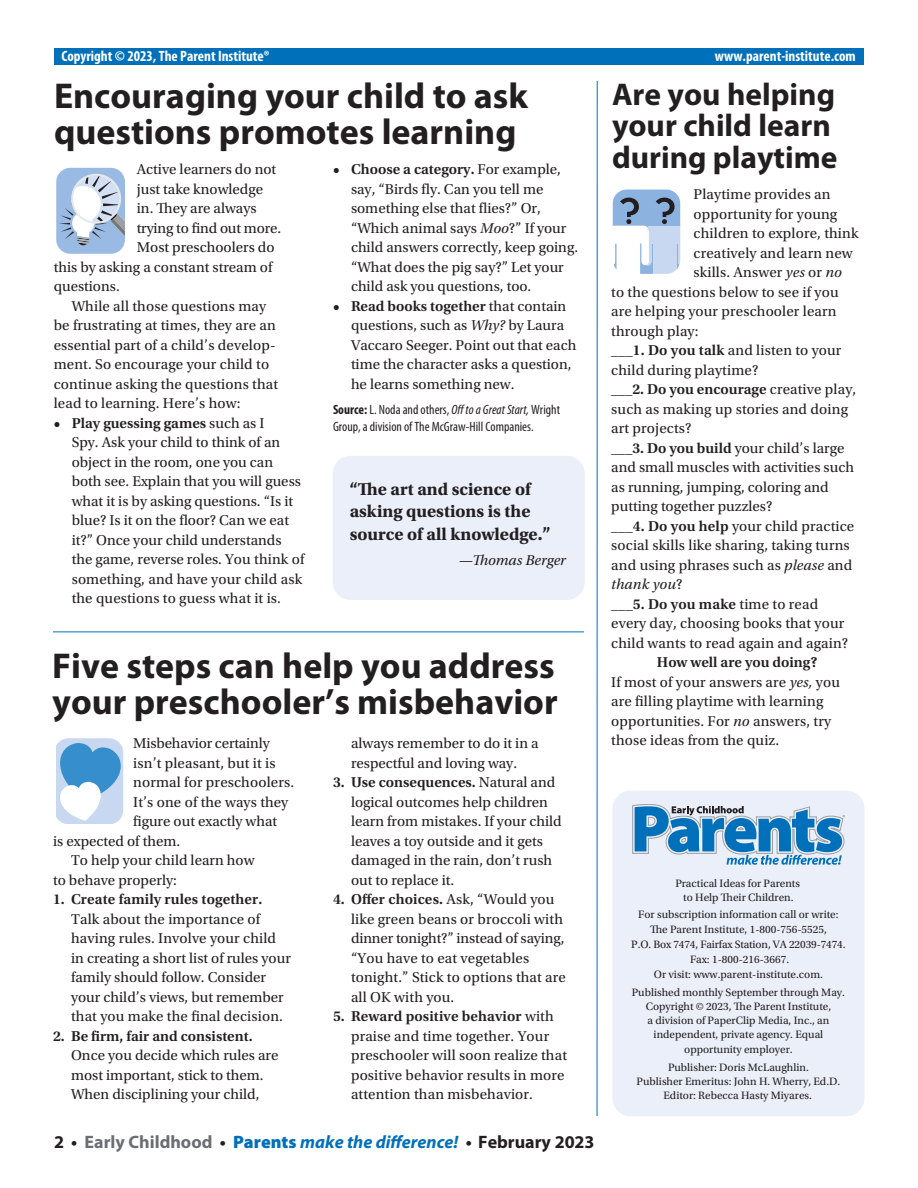
<style>
.page{position:relative;width:918px;height:1188px;background:#fff}
.page>*{position:absolute;margin:0;border:0;box-sizing:border-box;transform-origin:0 0}
.t1{font:700 36px/36px "Myriad Pro";color:#231f20}
.t2{font:700 31.5px/31.5px "Myriad Pro";color:#231f20}
.t3{font:700 18px/22.5px "Utopia Std";color:#231f20}
.t4{font:italic 700 18px "Myriad Pro";color:#0070ba}
.t5{font:15px/19.5px "Utopia Std";color:#231f20}
.t6{font:600 15px "Utopia Std";color:#231f20}
.t7{font:700 condensed 15px "Myriad Pro";color:#fff}
.t8{font:italic 15px "Utopia Std";color:#231f20}
.t9{font:condensed 13.5px/16.5px "Myriad Pro";color:#231f20}
.t10{font:11.25px/14.1px "Utopia Std";color:#231f20;text-align:center}
.s1{font-weight:600}
.s2{font-style:italic}
.s3{font-weight:700}
.s4{font-weight:400}
.s5{font-style:normal}
.s6{font-style:normal;color:#231f20}
.s7{font-style:normal;color:#6c6d70}
.s8{font-weight:900;font-style:normal}
</style>
<div class="page">
<div style="left:612px;top:791px;width:252px;height:325px;background:#eaeff9;border-radius:18px"></div>
<svg style="left:632px;top:804px;width:213px;height:61px"></svg>
<div style="left:54px;top:49px;width:810px;height:16px;background:#0070ba"></div>
<hr style="left:53px;top:632px;width:531px;height:1px;background:#0070ba">
<hr style="left:597px;top:81px;width:1px;height:1035px;background:#0070ba">
<svg style="left:612px;top:189px;width:69px;height:85px"></svg>
<div style="left:333px;top:456px;width:252px;height:144px;background:#eaeff9;border-radius:18px"></div>
<svg style="left:56px;top:167px;width:69px;height:87px"></svg>
<svg style="left:56px;top:738px;width:68px;height:86px"></svg>
<p class="t7" style="left:62px;top:46px;width:210px">Copyright © 2023, The Parent Institute®</p>
<p class="t7" style="left:715px;top:46px;width:142px">www.parent-institute.com</p>
<h1 class="t1" style="left:54px;top:77px;width:476px">Encouraging your child to ask questions promotes learning</h1>
<h2 class="t2" style="left:612px;top:77px;width:227px">Are you helping your child learn during playtime</h2>
<p class="t5" style="left:137px;top:160px;width:141px">Active learners do not</p>
<p class="t5" style="left:137px;top:179px;width:128px">just take knowledge</p>
<p class="t5" style="left:137px;top:199px;width:121px">in. They are always</p>
<p class="t5" style="left:137px;top:218px;width:146px">trying to find out more.</p>
<p class="t5" style="left:137px;top:238px;width:139px">Most preschoolers do</p>
<p class="t5" style="left:54px;top:257px;width:220px">this by asking a constant stream of</p>
<p class="t5" style="left:54px;top:277px;width:68px">questions.</p>
<p class="t5" style="left:72px;top:296px;width:196px">While all those questions may</p>
<p class="t5" style="left:54px;top:316px;width:224px">be frustrating at times, they are an</p>
<p class="t5" style="left:54px;top:335px;width:223px">essential part of a child’s develop-</p>
<p class="t5" style="left:54px;top:355px;width:217px">ment. So encourage your child to</p>
<p class="t5" style="left:54px;top:374px;width:226px">continue asking the questions that</p>
<p class="t5" style="left:54px;top:394px;width:188px">lead to learning. Here’s how:</p>
<p class="t5" style="left:72px;top:413px;width:234px;text-indent:-18px"><span class="s1">• Play guessing games</span> such as I<br>Spy. Ask your child to think of an object in the room, one you can both see. Explain that you will guess what it is by asking questions. “Is it blue? Is it on the floor? Can we eat it?” Once your child understands the game, reverse roles. You think of something, and have your child ask the questions to guess what it is.</p>
<p class="t5" style="left:351px;top:160px;width:229px;text-indent:-18px"><span class="s1">• Choose a category.</span> For example, say, “Birds fly. Can you tell me something else that flies?” Or, “Which animal says <span class="s2">Moo</span>?” If your child answers correctly, keep going. “What does the pig say?” Let your child ask you questions, too.</p>
<p class="t5" style="left:351px;top:297px;width:227px;text-indent:-18px"><span class="s1">• Read books together</span> that contain questions, such as <span class="s2">Why?</span> by Laura<br>Vaccaro Seeger. Point out that each time the character asks a question, he learns something new.</p>
<p class="t9" style="left:333px;top:402px;width:229px"><span class="s3">Source:</span> L. Noda and others, <span class="s2">Off to a Great Start,</span> Wright<br>Group, a division of The McGraw-Hill Companies.</p>
<p class="t5" style="left:694px;top:185px;width:139px">Playtime provides an</p>
<p class="t5" style="left:694px;top:204px;width:145px">opportunity for young</p>
<p class="t5" style="left:694px;top:224px;width:166px">children to explore, think</p>
<p class="t5" style="left:694px;top:243px;width:161px">creatively and learn new</p>
<p class="t5" style="left:694px;top:263px;width:150px">skills. Answer <span class="s2">yes</span> or <span class="s2">no</span></p>
<p class="t5" style="left:611px;top:282px;width:229px">to the questions below to see if you</p>
<p class="t5" style="left:611px;top:302px;width:227px">are helping your preschooler learn</p>
<p class="t5" style="left:611px;top:321px;width:89px">through play:</p>
<p class="t5" style="left:611px;top:341px;width:232px"><span class="s1">___1. Do you talk</span> and listen to your</p>
<p class="t5" style="left:611px;top:360px;width:149px">child during playtime?</p>
<p class="t6" style="left:611px;top:381px;width:247px">___2. Do you encourage <span class="s4">creative play,</span></p>
<p class="t5" style="left:611px;top:399px;width:238px">such as making up stories and doing</p>
<p class="t5" style="left:611px;top:419px;width:82px">art projects?</p>
<p class="t5" style="left:611px;top:438px;width:235px"><span class="s1">___3. Do you build</span> your child’s large</p>
<p class="t5" style="left:611px;top:458px;width:244px">and small muscles with activities such</p>
<p class="t5" style="left:611px;top:477px;width:219px">as running, jumping, coloring and</p>
<p class="t5" style="left:611px;top:497px;width:163px">putting together puzzles?</p>
<p class="t5" style="left:611px;top:516px;width:245px">_<span class="s1">__4. Do you help</span> your child practice</p>
<p class="t5" style="left:611px;top:536px;width:240px">social skills like sharing, taking turns</p>
<p class="t5" style="left:611px;top:555px;width:243px">and using phrases such as <span class="s2">please</span> and</p>
<p class="t8" style="left:611px;top:576px;width:73px">thank you<span class="s5">?</span></p>
<p class="t6" style="left:611px;top:595px;width:208px">___5. Do you make <span class="s4">time to read</span></p>
<p class="t5" style="left:611px;top:614px;width:235px">every day, choosing books that your</p>
<p class="t5" style="left:611px;top:633px;width:239px">child wants to read again and again?</p>
<p class="t5" style="left:611px;top:653px;width:230px;text-indent:46px"><span class="s1">How well are you doing?<br></span>If most of your answers are <span class="s2">yes,</span> you are filling playtime with learning opportunities. For <span class="s2">no</span> answers, try</p>
<p class="t3" style="left:350px;top:478px;width:202px">“The art and science of asking questions is the source of all knowledge.”</p>
<p class="t8" style="left:458px;top:552px;width:109px">—Thomas Berger</p>
<h1 class="t1" style="left:52px;top:647px;width:507px">Five steps can help you address your preschooler’s misbehavior</h1>
<p class="t5" style="left:133px;top:734px;width:138px">Misbehavior certainly</p>
<p class="t5" style="left:611px;top:731px;width:170px">those ideas from the quiz.</p>
<p class="t5" style="left:133px;top:753px;width:144px">isn’t pleasant, but it is</p>
<p class="t5" style="left:133px;top:773px;width:162px">normal for preschoolers.</p>
<p class="t5" style="left:133px;top:792px;width:156px">It’s one of the ways they</p>
<p class="t5" style="left:133px;top:812px;width:146px">figure out exactly what</p>
<p class="t5" style="left:53px;top:831px;width:129px">is expected of them.</p>
<p class="t5" style="left:71px;top:851px;width:185px">To help your child learn how</p>
<p class="t5" style="left:53px;top:870px;width:125px">to behave properly:</p>
<p class="t6" style="left:53px;top:891px;width:211px">1. Create family rules together.</p>
<p class="t5" style="left:71px;top:909px;width:221px">Talk about the importance of having rules. Involve your child in creating a short list of rules your family should follow. Consider your child’s views, but remember that you make the final decision.</p>
<p class="t6" style="left:53px;top:1027px;width:201px">2. Be firm, fair and consistent.</p>
<p class="t5" style="left:71px;top:1046px;width:209px">Once you decide which rules are most important, stick to them.<br>When disciplining your child,</p>
<p class="t5" style="left:351px;top:734px;width:189px">always remember to do it in a respectful and loving way.</p>
<p class="t5" style="left:351px;top:773px;width:212px;text-indent:-18px"><span class="s1">3. Use consequences.</span> Natural and logical outcomes help children learn from mistakes. If your child leaves a toy outside and it gets damaged in the rain, don’t rush out to replace it.</p>
<p class="t5" style="left:351px;top:890px;width:216px;text-indent:-18px"><span class="s1">4. Offer choices.</span> Ask, “Would you like green beans or broccoli with dinner tonight?” instead of saying, “You have to eat vegetables tonight.” Stick to options that are all OK with you.</p>
<p class="t5" style="left:351px;top:1007px;width:218px;text-indent:-18px"><span class="s1">5. Reward positive behavior</span> with praise and time together. Your preschooler will soon realize that positive behavior results in more attention than misbehavior.</p>
<p class="t10" style="left:675px;top:876px;width:126px">Practical Ideas for Parents to Help Their Children.</p>
<p class="t10" style="left:631px;top:907px;width:216px;line-height:15px">For subscription information call or write:<br>The Parent Institute, 1-800-756-5525,<br>P.O. Box 7474, Fairfax Station, VA 22039-7474.<br>Fax: 1-800-216-3667.<br>Or visit: www.parent-institute.com.</p>
<p class="t10" style="left:632px;top:986px;width:215px">Published monthly September through May.<br>Copyright © 2023, The Parent Institute,<br>a division of PaperClip Media, Inc., an independent, private agency. Equal opportunity employer.</p>
<p class="t10" style="left:637px;top:1061px;width:205px">Publisher: Doris McLaughlin.<br>Publisher Emeritus: John H. Wherry, Ed.D.<br>Editor: Rebecca Hasty Miyares.</p>
<p class="t4" style="left:54px;top:1130px;width:542px"><span class="s6">2 •</span> <span class="s7">Early Childhood</span> <span class="s6">•</span> <span class="s8">Parents</span> make the difference! <span class="s6">• February 2023</span></p>
</div>
